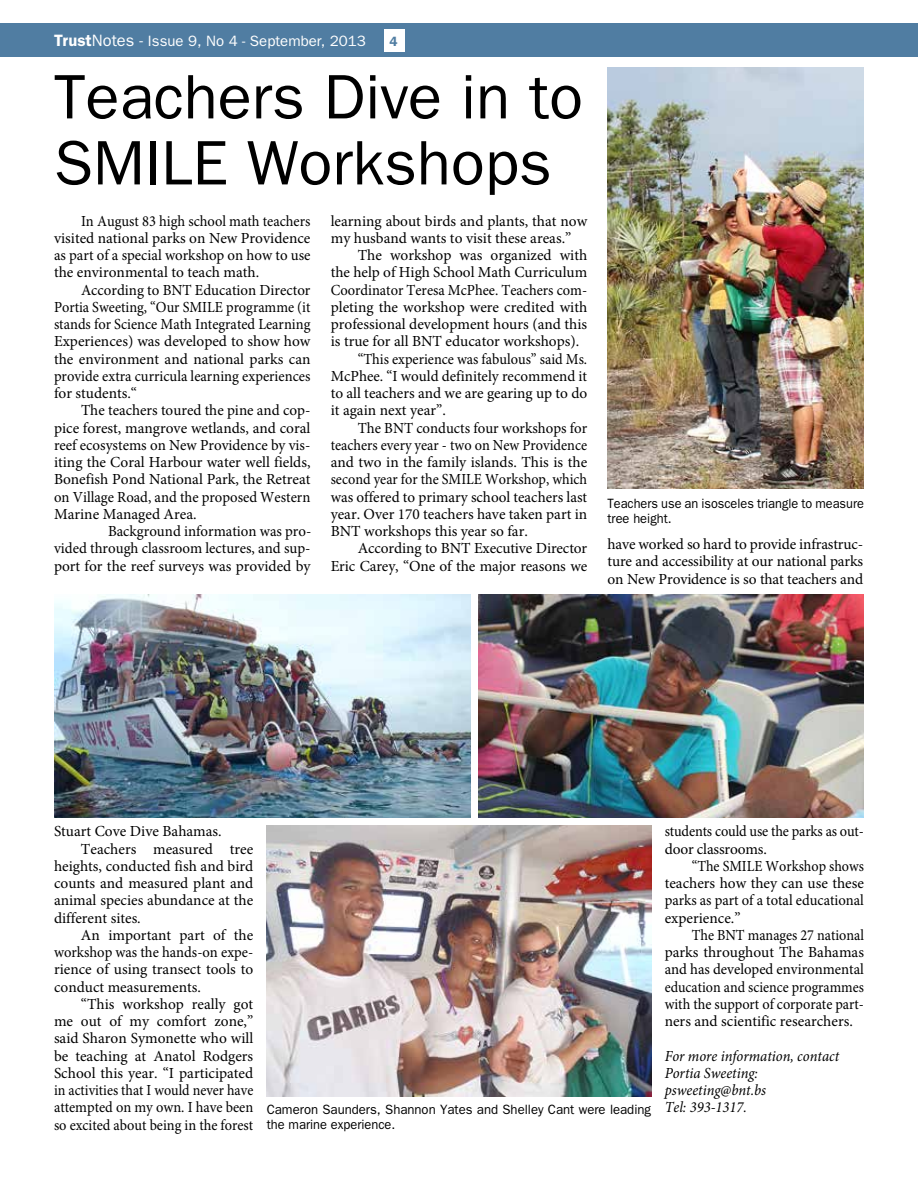
<style>
.page{position:relative;width:918px;height:1188px;background:#fff}
.page>*{position:absolute;margin:0;border:0;box-sizing:border-box;transform-origin:0 0}
.t1{font:63px/66px "Franklin Gothic";color:#000}
.t2{font:15.3px/17.2px "Minion Pro";color:#000;text-align:justify}
.t3{font:15.3px/17.2px "Minion Pro";color:#000;text-align:justify;scale:.92 1}
.t4{font:15.3px/17.2px "Minion Pro";color:#000;text-align:justify;scale:.94 1}
.t5{font:15.3px "Minion Pro";color:#000;scale:.93 1}
.t6{font:italic 15.3px/17.2px "Minion Pro";color:#000;scale:.95 1}
.t7{font:15.3px "Minion Pro";color:#000;scale:.96 1}
.t8{font:15.3px "Minion Pro";color:#000;scale:.95 1}
.t9{font:15px "Franklin Gothic";color:#fff}
.t10{font:13.5px/15px "Franklin Gothic";color:#000}
.t11{font:13.5px/15px "Franklin Gothic";color:#000;scale:.94 1}
.t12{font:600 13.5px "Franklin Gothic";color:#507da2}
.s1{font-weight:600;font-size:16.5px}
.s2{font-size:16.5px}
</style>
<div class="page">
<div style="left:0;top:23px;width:918px;height:34px;background:#507da2"></div>
<div style="left:384px;top:29px;width:20px;height:22px;background:#fff"></div>
<img style="left:608px;top:68px;width:256px;height:421px">
<img style="left:55px;top:594px;width:416px;height:224px">
<img style="left:267px;top:825px;width:384px;height:271px">
<img style="left:478px;top:594px;width:385px;height:224px">
<p class="t9" style="left:54px;top:32px;width:313px"><span class="s1">Trust</span><span class="s2">Notes -</span> Issue 9, No 4 - September, 2013</p>
<p class="t12" style="left:389px;top:33px;width:10px">4</p>
<h1 class="t1" style="left:54px;top:63px;width:531px">Teachers Dive in to<br>SMILE Workshops</h1>
<p class="t4" style="left:54px;top:212px;width:274px;text-indent:27px">In August 83 high school math teachers visited national parks on New Providence as part of a special workshop on how to use the environmental to teach math.</p>
<p class="t2" style="left:54px;top:281px;width:258px;text-indent:27px">According to BNT Education Director Portia Sweeting, “Our SMILE programme (it stands for Science Math Integrated Learning Experiences) was developed to show how the environment and national parks can provide extra curricula learning experiences for students.“</p>
<p class="t2" style="left:54px;top:402px;width:258px;text-indent:27px">The teachers toured the pine and cop&shy;pice forest, mangrove wetlands, and coral reef ecosystems on New Providence by vis&shy;iting the Coral Harbour water well fields, Bonefish Pond National Park, the Retreat on Village Road, and the proposed Western Marine Managed Area.</p>
<p class="t2" style="left:54px;top:523px;width:259px;text-indent:54px">Background information was pro&shy;vided through classroom lectures, and sup&shy;port for the reef surveys was provided by</p>
<p class="t2" style="left:331px;top:212px;width:258px">learning about birds and plants, that now my husband wants to visit these areas.”</p>
<p class="t2" style="left:358px;top:247px;width:231px">The workshop was organized with</p>
<p class="t2" style="left:331px;top:264px;width:258px">the help of High School Math Curriculum</p>
<p class="t4" style="left:331px;top:281px;width:274px">Coordinator Teresa McPhee. Teachers com-</p>
<p class="t2" style="left:331px;top:298px;width:258px">pleting the workshop were credited with</p>
<p class="t2" style="left:331px;top:316px;width:258px">professional development hours (and this</p>
<p class="t2" style="left:331px;top:333px;width:250px">is true for all BNT educator workshops).</p>
<p class="t5" style="left:358px;top:348px;width:248px">“This experience was fabulous” said Ms.</p>
<p class="t2" style="left:331px;top:367px;width:258px">McPhee. “I would definitely recommend it</p>
<p class="t2" style="left:331px;top:385px;width:258px">to all teachers and we are gearing up to do</p>
<p class="t2" style="left:331px;top:402px;width:117px">it again next year”.</p>
<p class="t7" style="left:358px;top:417px;width:241px">The BNT conducts four workshops for</p>
<p class="t5" style="left:331px;top:435px;width:277px">teachers every year - two on New Providence</p>
<p class="t2" style="left:331px;top:454px;width:258px">and two in the family islands. This is the</p>
<p class="t5" style="left:331px;top:469px;width:277px">second year for the SMILE Workshop, which</p>
<p class="t2" style="left:331px;top:488px;width:258px">was offered to primary school teachers last</p>
<p class="t2" style="left:331px;top:505px;width:258px">year. Over 170 teachers have taken part in</p>
<p class="t2" style="left:331px;top:523px;width:199px">BNT workshops this year so far.</p>
<p class="t2" style="left:358px;top:540px;width:231px">According to BNT Executive Director</p>
<p class="t2" style="left:331px;top:557px;width:258px">Eric Carey, “One of the major reasons we</p>
<p class="t11" style="left:608px;top:496px;width:274px">Teachers use an isosceles triangle to measure tree height.</p>
<p class="t2" style="left:608px;top:536px;width:257px">have worked so hard to provide infrastruc&shy;ture and accessibility at our national parks on New Providence is so that teachers and</p>
<p class="t2" style="left:54px;top:823px;width:169px">Stuart Cove Dive Bahamas.</p>
<p class="t2" style="left:81px;top:840px;width:174px">Teachers measured tree</p>
<p class="t2" style="left:54px;top:858px;width:201px">heights, conducted fish and bird</p>
<p class="t2" style="left:54px;top:875px;width:201px">counts and measured plant and</p>
<p class="t2" style="left:54px;top:892px;width:201px">animal species abundance at the</p>
<p class="t2" style="left:54px;top:909px;width:88px">different sites.</p>
<p class="t2" style="left:81px;top:927px;width:174px">An important part of the</p>
<p class="t8" style="left:54px;top:942px;width:211px">workshop was the hands-on expe-</p>
<p class="t2" style="left:54px;top:961px;width:201px">rience of using transect tools to</p>
<p class="t2" style="left:54px;top:978px;width:149px">conduct measurements.</p>
<p class="t2" style="left:81px;top:996px;width:174px">“This workshop really got</p>
<p class="t2" style="left:54px;top:1013px;width:201px">me out of my comfort zone,”</p>
<p class="t2" style="left:54px;top:1030px;width:201px">said Sharon Symonette who will</p>
<p class="t2" style="left:54px;top:1047px;width:201px">be teaching at Anatol Rodgers</p>
<p class="t2" style="left:54px;top:1065px;width:201px">School this year. “I participated</p>
<p class="t3" style="left:54px;top:1082px;width:218px">in activities that I would never have</p>
<p class="t4" style="left:54px;top:1099px;width:214px">attempted on my own. I have been</p>
<p class="t5" style="left:54px;top:1115px;width:216px">so excited about being in the forest</p>
<p class="t10" style="left:267px;top:1101px;width:386px">Cameron Saunders, Shannon Yates and Shelley Cant were leading the marine experience.</p>
<p class="t4" style="left:665px;top:823px;width:214px">students could use the parks as out&shy;door classrooms.</p>
<p class="t3" style="left:665px;top:858px;width:218px;text-indent:27px">“The SMILE Workshop shows teachers how they can use these parks as part of a total educational experience.”</p>
<p class="t3" style="left:665px;top:927px;width:218px;text-indent:27px">The BNT manages 27 national parks throughout The Bahamas and has developed environmental education and science programmes with the support of corporate part&shy;ners and scientific researchers.</p>
<p class="t6" style="left:665px;top:1047px;width:185px">For more information, contact<br>Portia Sweeting: psweeting@bnt.bs<br>Tel: 393-1317.</p>
</div>
